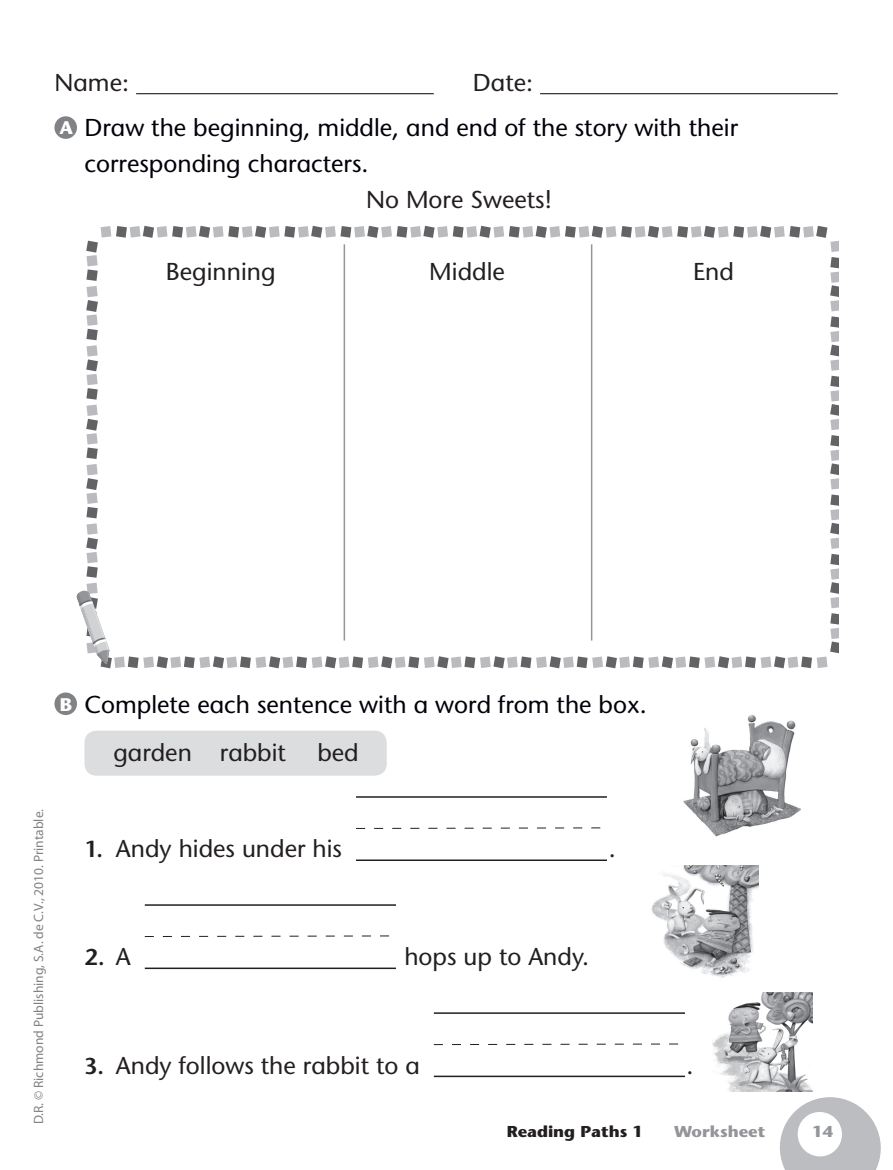
<style>
.page{position:relative;width:893px;height:1170px;background:#fff}
.page>*{position:absolute;margin:0;border:0;box-sizing:border-box;transform-origin:0 0}
.t1{font:24px "Stane Sans";color:#231f20}
.t2{font:24px/36px "Stane Sans";color:#00000a}
.t3{font:600 22.5px "Stane Sans";color:#231f20}
.t4{font:700 15.75px "Stone Sans";color:#231f20;scale:1.05 1}
.t5{font:700 15.75px "Stone Sans";color:#939598;scale:1.05 1}
.t6{font:13.5px "Myriad Pro";color:#808285}
.s1{font-weight:700;font-size:18px;color:#fff}
.s2{font-weight:600;font-size:22.5px}
.s3{font-weight:400;font-size:24px}
</style>
<div class="page">
<svg style="left:780px;top:1097px;width:101px;height:72px"></svg>
<hr style="left:136px;top:93px;width:298px;height:1px;background:#231f20">
<hr style="left:540px;top:93px;width:298px;height:1px;background:#231f20">
<hr style="left:356px;top:859px;width:250px;height:1px;background:#231f20">
<svg style="left:356px;top:827px;width:245px;height:2px"></svg>
<hr style="left:356px;top:796px;width:250px;height:1px;background:#231f20">
<hr style="left:145px;top:967px;width:250px;height:1px;background:#231f20">
<svg style="left:144px;top:935px;width:245px;height:2px"></svg>
<hr style="left:145px;top:904px;width:250px;height:1px;background:#231f20">
<hr style="left:434px;top:1075px;width:250px;height:1px;background:#231f20">
<svg style="left:433px;top:1043px;width:246px;height:2px"></svg>
<hr style="left:434px;top:1012px;width:250px;height:1px;background:#231f20">
<div style="left:54px;top:116px;width:23px;height:23px;background:#808285;border-radius:50%"></div>
<div style="left:54px;top:692px;width:23px;height:23px;background:#808285;border-radius:50%"></div>
<div style="left:84px;top:730px;width:303px;height:45px;background:#dcdddf;border-radius:12px"></div>
<svg style="left:77px;top:226px;width:762px;height:442px"></svg>
<hr style="left:344px;top:244px;width:1px;height:396px;background:#939598">
<img style="left:683px;top:715px;width:118px;height:122px">
<img style="left:651px;top:865px;width:107px;height:113px">
<img style="left:712px;top:992px;width:100px;height:99px">
<hr style="left:591px;top:244px;width:1px;height:396px;background:#939598">
<p class="t1" style="left:54px;top:68px;width:76px">Name:</p>
<p class="t1" style="left:473px;top:68px;width:62px">Date:</p>
<p class="t2" style="left:84px;top:110px;width:655px;text-indent:-25px"><span class="s1">A</span> Draw the beginning, middle, and end of the story with their corresponding characters.</p>
<p class="t1" style="left:366px;top:184px;width:187px">No More Sweets!</p>
<p class="t1" style="left:166px;top:256px;width:111px">Beginning</p>
<p class="t1" style="left:429px;top:256px;width:77px">Middle</p>
<p class="t1" style="left:693px;top:256px;width:42px">End</p>
<p class="t2" style="left:60px;top:685px;width:588px"><span class="s1">B</span> Complete each sentence with a word from the box.</p>
<p class="t1" style="left:113px;top:737px;width:174px">garden rabbit</p>
<p class="t1" style="left:317px;top:737px;width:43px">bed</p>
<p class="t6" style="left:30px;top:1124px;width:317px;rotate:-90deg">D.R. © Richmond Publishing, S.A. de C.V., 2010. Printable.</p>
<p class="t1" style="left:84px;top:833px;width:259px"><span class="s2">1.</span> Andy hides under his</p>
<p class="t1" style="left:609px;top:833px;width:8px">.</p>
<p class="t3" style="left:84px;top:943px;width:48px">2. <span class="s3">A</span></p>
<p class="t1" style="left:404px;top:941px;width:186px">hops up to Andy.</p>
<p class="t1" style="left:84px;top:1049px;width:337px"><span class="s2">3.</span> Andy follows the rabbit to a</p>
<p class="t1" style="left:686px;top:1049px;width:8px">.</p>
<p class="t4" style="left:507px;top:1122px;width:131px">Reading Paths 1</p>
<p class="t5" style="left:674px;top:1122px;width:88px">Worksheet</p>
<p class="t5" style="left:812px;top:1122px;width:21px">14</p>
</div>
